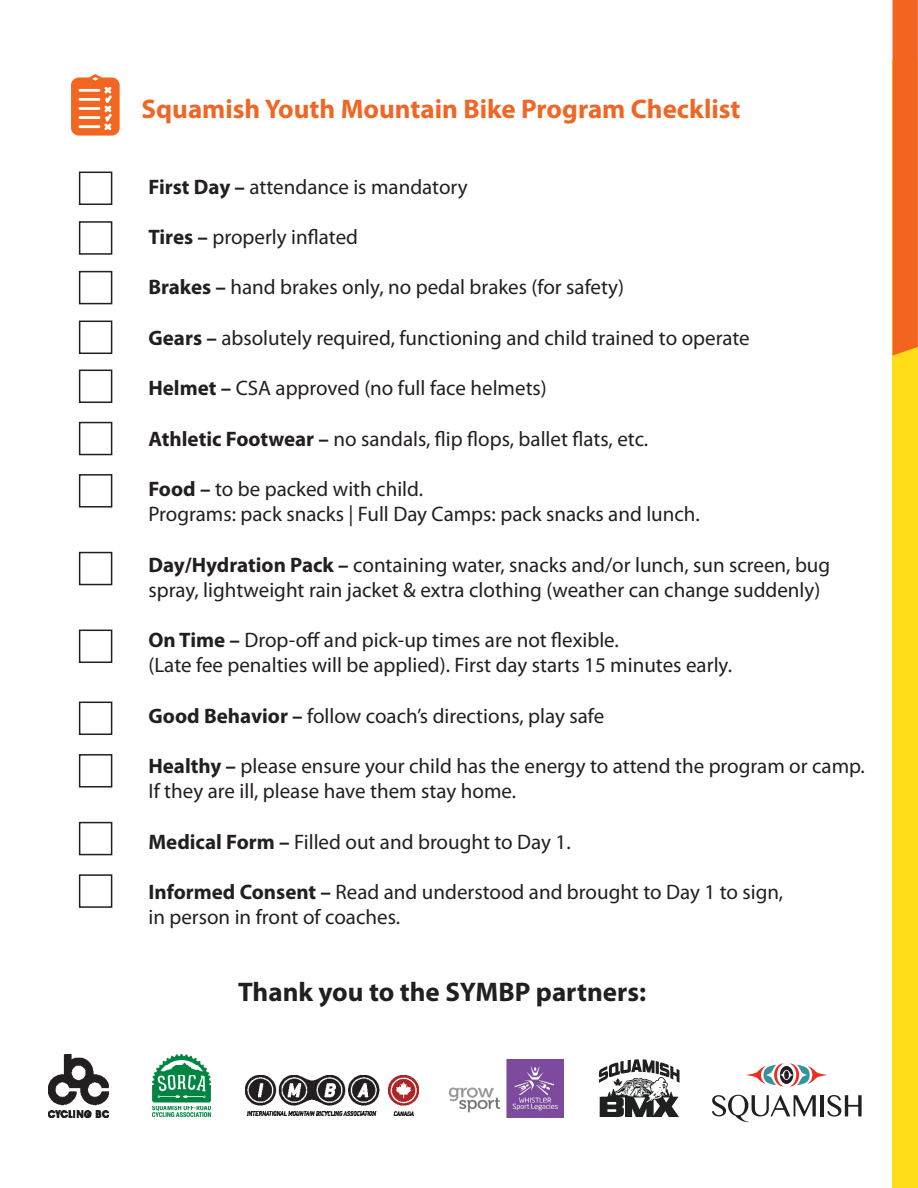
<style>
.page{position:relative;width:918px;height:1188px;background:#fff}
.page>*{position:absolute;margin:0;border:0;box-sizing:border-box;transform-origin:0 0}
.t1{font:700 27px "Myriad Pro";color:#f06625}
.t2{font:700 27px "Myriad Pro";color:#231f20}
.t3{font:21px/25.2px "Myriad Pro";color:#231f20}
.s1{font-weight:700}
</style>
<div class="page">
<div style="left:892px;top:61px;width:26px;height:1127px;background:#ffdd17"></div>
<div style="left:893px;top:0;width:25px;height:356px;background:#f36421"></div>
<svg style="left:71px;top:74px;width:49px;height:62px"></svg>
<div style="left:79px;top:172px;width:33px;height:33px;border:2px solid #231f20"></div>
<div style="left:79px;top:221px;width:33px;height:34px;border:2px solid #231f20"></div>
<div style="left:79px;top:271px;width:33px;height:33px;border:2px solid #231f20"></div>
<div style="left:79px;top:321px;width:33px;height:33px;border:2px solid #231f20"></div>
<div style="left:79px;top:370px;width:33px;height:33px;border:2px solid #231f20"></div>
<div style="left:79px;top:422px;width:33px;height:33px;border:2px solid #231f20"></div>
<div style="left:79px;top:474px;width:33px;height:34px;border:2px solid #231f20"></div>
<div style="left:79px;top:552px;width:33px;height:33px;border:2px solid #231f20"></div>
<div style="left:79px;top:630px;width:33px;height:33px;border:2px solid #231f20"></div>
<div style="left:79px;top:702px;width:33px;height:33px;border:2px solid #231f20"></div>
<div style="left:79px;top:822px;width:33px;height:33px;border:2px solid #231f20"></div>
<div style="left:79px;top:754px;width:33px;height:34px;border:2px solid #231f20"></div>
<div style="left:79px;top:874px;width:33px;height:34px;border:2px solid #231f20"></div>
<img style="left:245px;top:1076px;width:173px;height:40px">
<img style="left:449px;top:1059px;width:115px;height:59px">
<img style="left:49px;top:1055px;width:59px;height:62px">
<img style="left:152px;top:1055px;width:58px;height:62px">
<svg style="left:599px;top:1059px;width:80px;height:58px"></svg>
<svg style="left:746px;top:1063px;width:81px;height:24px"></svg>
<hr style="left:820px;top:1095px;width:4px;height:21px;background:#231f20">
<svg style="left:827px;top:1095px;width:35px;height:22px"></svg>
<svg style="left:712px;top:1095px;width:104px;height:27px"></svg>
<p class="t1" style="left:141px;top:91px;width:601px">Squamish Youth Mountain Bike Program Checklist</p>
<p class="t3" style="left:148px;top:174px;width:321px"><span class="s1">First Day –</span> attendance is mandatory</p>
<p class="t3" style="left:148px;top:224px;width:211px"><span class="s1">Tires –</span> properly inflated</p>
<p class="t3" style="left:148px;top:274px;width:477px"><span class="s1">Brakes –</span> hand brakes only, no pedal brakes (for safety)</p>
<p class="t3" style="left:148px;top:325px;width:603px"><span class="s1">Gears –</span> absolutely required, functioning and child trained to operate</p>
<p class="t3" style="left:148px;top:375px;width:400px"><span class="s1">Helmet –</span> CSA approved (no full face helmets)</p>
<p class="t3" style="left:148px;top:426px;width:501px"><span class="s1">Athletic Footwear –</span> no sandals, flip flops, ballet flats, etc.</p>
<p class="t3" style="left:148px;top:476px;width:276px"><span class="s1">Food –</span> to be packed with child.</p>
<p class="t3" style="left:148px;top:501px;width:553px">Programs: pack snacks | Full Day Camps: pack snacks and lunch.</p>
<p class="t3" style="left:148px;top:552px;width:683px"><span class="s1">Day/Hydration Pack –</span> containing water, snacks and/or lunch, sun screen, bug spray, lightweight rain jacket &amp; extra clothing (weather can change suddenly)</p>
<p class="t3" style="left:148px;top:627px;width:585px"><span class="s1">On Time –</span> Drop-off and pick-up times are not flexible.<br>(Late fee penalties will be applied). First day starts 15 minutes early.</p>
<p class="t3" style="left:148px;top:703px;width:457px"><span class="s1">Good Behavior –</span> follow coach’s directions, play safe</p>
<p class="t3" style="left:148px;top:753px;width:718px"><span class="s1">Healthy –</span> please ensure your child has the energy to attend the program or camp.<br>If they are ill, please have them stay home.</p>
<p class="t3" style="left:148px;top:829px;width:424px"><span class="s1">Medical Form –</span> Filled out and brought to Day 1.</p>
<p class="t3" style="left:148px;top:879px;width:636px"><span class="s1">Informed Consent –</span> Read and understood and brought to Day 1 to sign, in person in front of coaches.</p>
<p class="t2" style="left:238px;top:974px;width:409px">Thank you to the SYMBP partners:</p>
</div>
